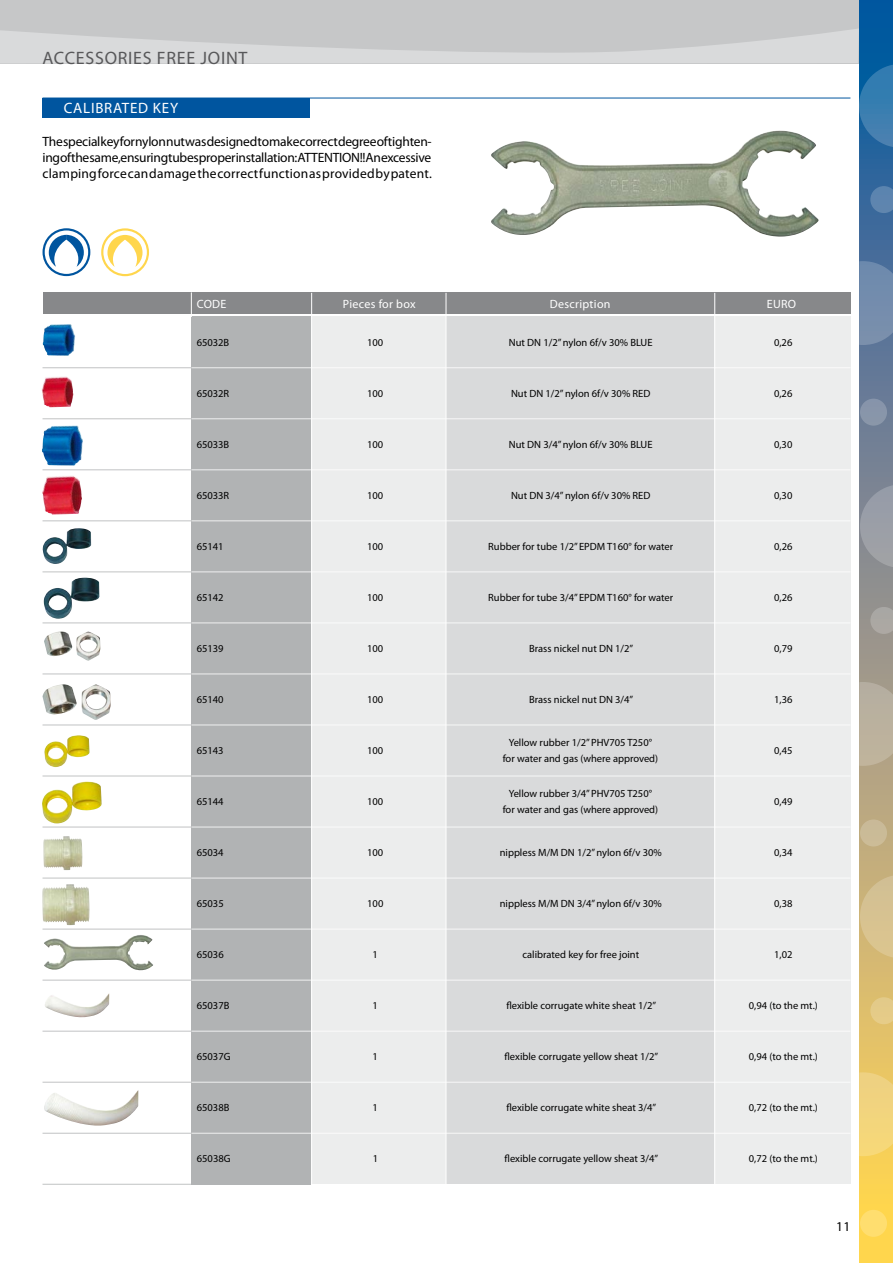
<style>
.page{position:relative;width:893px;height:1263px;background:#fff}
.page>*{position:absolute;margin:0;border:0;box-sizing:border-box;transform-origin:0 0}
.t1{font:18px "Myriad Pro";letter-spacing:.04em;color:#58585a}
.t2{font:15px "Myriad Pro";letter-spacing:.05em;color:#fff}
.t3{font:13.5px/16.2px "Myriad Pro";letter-spacing:.015em;color:#000;text-align:justify}
.t4{font:12px "Myriad Pro";letter-spacing:.025em;color:#fff}
.t5{font:10.5px/16.5px "Myriad Pro";color:#000;text-align:center}
</style>
<div class="page">
<div style="left:0;top:0;width:893px;height:64px;background:#c6c7c8"></div>
<svg style="left:0;top:29px;width:859px;height:34px;fill:#d9dadb"></svg>
<svg style="left:859px;top:0;width:34px;height:1263px"></svg>
<svg style="left:859px;top:64px;width:34px;height:84px"></svg>
<svg style="left:870px;top:186px;width:23px;height:27px"></svg>
<svg style="left:859px;top:261px;width:34px;height:84px"></svg>
<div style="left:860px;top:399px;width:27px;height:27px;background:#8895aa;border-radius:50%"></div>
<svg style="left:870px;top:607px;width:23px;height:27px"></svg>
<svg style="left:860px;top:484px;width:33px;height:84px"></svg>
<svg style="left:859px;top:682px;width:34px;height:84px"></svg>
<div style="left:860px;top:819px;width:27px;height:27px;background:#cabb97;border-radius:50%"></div>
<svg style="left:870px;top:997px;width:23px;height:27px"></svg>
<svg style="left:860px;top:874px;width:33px;height:84px"></svg>
<svg style="left:859px;top:1072px;width:34px;height:84px"></svg>
<div style="left:860px;top:1210px;width:27px;height:27px;background:#ffde6f;border-radius:50%"></div>
<div style="left:191px;top:316px;width:659px;height:868px;background:#eceded"></div>
<div style="left:191px;top:316px;width:120px;height:868px;background:#b1b3b4"></div>
<div style="left:43px;top:98px;width:267px;height:20px;background:#00559f"></div>
<div style="left:43px;top:228px;width:47px;height:48px;border:2px solid #00559f;border-radius:50%"></div>
<svg style="left:49px;top:235px;width:35px;height:32px"></svg>
<hr style="left:43px;top:98px;width:807px;height:1px;background:#00559f">
<div style="left:43px;top:293px;width:807px;height:21px;background:#87888a"></div>
<div style="left:446px;top:316px;width:268px;height:868px;background:#d9dadb"></div>
<hr style="left:311px;top:293px;width:1px;height:891px;background:#fff">
<hr style="left:446px;top:293px;width:1px;height:891px;background:#fff">
<hr style="left:714px;top:293px;width:1px;height:891px;background:#fff">
<svg style="left:191px;top:292px;width:1px;height:25px"></svg>
<div style="left:101px;top:228px;width:48px;height:48px;border:2px solid #ffd64d;border-radius:50%"></div>
<svg style="left:107px;top:235px;width:36px;height:32px"></svg>
<hr style="left:191px;top:367px;width:659px;height:1px;background:#fff">
<hr style="left:191px;top:418px;width:659px;height:1px;background:#fff">
<hr style="left:191px;top:470px;width:659px;height:1px;background:#fff">
<hr style="left:191px;top:521px;width:659px;height:1px;background:#fff">
<hr style="left:191px;top:572px;width:659px;height:1px;background:#fff">
<hr style="left:191px;top:623px;width:659px;height:1px;background:#fff">
<hr style="left:191px;top:674px;width:659px;height:1px;background:#fff">
<hr style="left:191px;top:725px;width:659px;height:1px;background:#fff">
<hr style="left:191px;top:776px;width:659px;height:1px;background:#fff">
<hr style="left:191px;top:827px;width:659px;height:1px;background:#fff">
<hr style="left:191px;top:878px;width:659px;height:1px;background:#fff">
<hr style="left:191px;top:929px;width:659px;height:1px;background:#fff">
<hr style="left:191px;top:980px;width:659px;height:1px;background:#fff">
<hr style="left:191px;top:1031px;width:659px;height:1px;background:#fff">
<hr style="left:191px;top:1082px;width:659px;height:1px;background:#fff">
<hr style="left:191px;top:1133px;width:659px;height:1px;background:#fff">
<hr style="left:43px;top:367px;width:148px;height:1px;background:#b1b3b4">
<hr style="left:43px;top:418px;width:148px;height:1px;background:#b1b3b4">
<hr style="left:43px;top:470px;width:148px;height:1px;background:#b1b3b4">
<hr style="left:43px;top:521px;width:148px;height:1px;background:#b1b3b4">
<hr style="left:43px;top:572px;width:148px;height:1px;background:#b1b3b4">
<hr style="left:43px;top:623px;width:148px;height:1px;background:#b1b3b4">
<hr style="left:43px;top:674px;width:148px;height:1px;background:#b1b3b4">
<hr style="left:43px;top:725px;width:148px;height:1px;background:#b1b3b4">
<hr style="left:43px;top:776px;width:148px;height:1px;background:#b1b3b4">
<hr style="left:43px;top:827px;width:148px;height:1px;background:#b1b3b4">
<hr style="left:43px;top:878px;width:148px;height:1px;background:#b1b3b4">
<hr style="left:43px;top:929px;width:148px;height:1px;background:#b1b3b4">
<hr style="left:43px;top:980px;width:148px;height:1px;background:#b1b3b4">
<hr style="left:43px;top:1031px;width:148px;height:1px;background:#b1b3b4">
<hr style="left:43px;top:1082px;width:148px;height:1px;background:#b1b3b4">
<hr style="left:43px;top:1133px;width:148px;height:1px;background:#b1b3b4">
<hr style="left:43px;top:1184px;width:148px;height:1px;background:#b1b3b4">
<img style="left:43px;top:324px;width:33px;height:32px">
<img style="left:42px;top:425px;width:41px;height:41px">
<img style="left:41px;top:376px;width:33px;height:31px">
<img style="left:42px;top:476px;width:40px;height:38px">
<img style="left:42px;top:528px;width:49px;height:36px">
<img style="left:43px;top:578px;width:57px;height:41px">
<img style="left:44px;top:631px;width:56px;height:30px">
<img style="left:42px;top:684px;width:69px;height:36px">
<img style="left:44px;top:735px;width:46px;height:32px">
<img style="left:42px;top:781px;width:60px;height:42px">
<img style="left:43px;top:836px;width:39px;height:34px">
<img style="left:42px;top:884px;width:48px;height:41px">
<img style="left:44px;top:935px;width:109px;height:36px">
<img style="left:45px;top:993px;width:64px;height:25px">
<img style="left:44px;top:1090px;width:94px;height:36px">
<img style="left:491px;top:131px;width:328px;height:106px">
<h1 class="t1" style="left:43px;top:47px;width:207px">ACCESSORIES FREE JOINT</h1>
<h2 class="t2" style="left:64px;top:99px;width:116px">CALIBRATED KEY</h2>
<p class="t3" style="left:43px;top:133px;width:391px">The special key for nylon nut was designed to make correct degree of tighten&shy;ing of the same,ensuring tubes proper installation: ATTENTION!! An excessive clamping force can damage the correct function as provided by patent.</p>
<p class="t4" style="left:343px;top:297px;width:74px">Pieces for box</p>
<p class="t4" style="left:767px;top:297px;width:31px">EURO</p>
<p class="t4" style="left:197px;top:297px;width:31px">CODE</p>
<p class="t5" style="left:197px;top:334px;width:34px">65032B</p>
<p class="t5" style="left:367px;top:334px;width:18px">100</p>
<p class="t5" style="left:509px;top:334px;width:145px">Nut DN 1/2” nylon 6f/v 30% BLUE</p>
<p class="t5" style="left:774px;top:334px;width:20px">0,26</p>
<p class="t4" style="left:550px;top:297px;width:62px">Description</p>
<p class="t5" style="left:197px;top:385px;width:34px">65032R</p>
<p class="t5" style="left:367px;top:385px;width:18px">100</p>
<p class="t5" style="left:511px;top:385px;width:141px">Nut DN 1/2” nylon 6f/v 30% RED</p>
<p class="t5" style="left:774px;top:385px;width:20px">0,26</p>
<p class="t5" style="left:197px;top:436px;width:34px">65033B</p>
<p class="t5" style="left:367px;top:436px;width:18px">100</p>
<p class="t5" style="left:509px;top:436px;width:145px">Nut DN 3/4” nylon 6f/v 30% BLUE</p>
<p class="t5" style="left:774px;top:436px;width:20px">0,30</p>
<p class="t5" style="left:197px;top:487px;width:34px">65033R</p>
<p class="t5" style="left:367px;top:487px;width:18px">100</p>
<p class="t5" style="left:511px;top:487px;width:141px">Nut DN 3/4” nylon 6f/v 30% RED</p>
<p class="t5" style="left:774px;top:487px;width:20px">0,30</p>
<p class="t5" style="left:197px;top:538px;width:28px">65141</p>
<p class="t5" style="left:367px;top:538px;width:18px">100</p>
<p class="t5" style="left:488px;top:538px;width:186px">Rubber for tube 1/2” EPDM T160° for water</p>
<p class="t5" style="left:774px;top:538px;width:20px">0,26</p>
<p class="t5" style="left:197px;top:589px;width:28px">65142</p>
<p class="t5" style="left:367px;top:589px;width:18px">100</p>
<p class="t5" style="left:488px;top:589px;width:186px">Rubber for tube 3/4” EPDM T160° for water</p>
<p class="t5" style="left:774px;top:589px;width:20px">0,26</p>
<p class="t5" style="left:197px;top:640px;width:28px">65139</p>
<p class="t5" style="left:367px;top:640px;width:18px">100</p>
<p class="t5" style="left:529px;top:640px;width:106px">Brass nickel nut DN 1/2”</p>
<p class="t5" style="left:774px;top:640px;width:20px">0,79</p>
<p class="t5" style="left:197px;top:691px;width:28px">65140</p>
<p class="t5" style="left:367px;top:691px;width:18px">100</p>
<p class="t5" style="left:529px;top:691px;width:106px">Brass nickel nut DN 3/4”</p>
<p class="t5" style="left:774px;top:691px;width:20px">1,36</p>
<p class="t5" style="left:503px;top:734px;width:157px">Yellow rubber 1/2” PHV705 T250° for water and gas (where approved)</p>
<p class="t5" style="left:503px;top:785px;width:157px">Yellow rubber 3/4” PHV705 T250° for water and gas (where approved)</p>
<p class="t5" style="left:197px;top:742px;width:28px">65143</p>
<p class="t5" style="left:367px;top:742px;width:18px">100</p>
<p class="t5" style="left:774px;top:742px;width:20px">0,45</p>
<p class="t5" style="left:197px;top:793px;width:28px">65144</p>
<p class="t5" style="left:367px;top:793px;width:18px">100</p>
<p class="t5" style="left:774px;top:793px;width:20px">0,49</p>
<p class="t5" style="left:197px;top:844px;width:28px">65034</p>
<p class="t5" style="left:367px;top:844px;width:18px">100</p>
<p class="t5" style="left:500px;top:844px;width:164px">nippless M/M DN 1/2” nylon 6f/v 30%</p>
<p class="t5" style="left:774px;top:844px;width:20px">0,34</p>
<p class="t5" style="left:197px;top:895px;width:28px">65035</p>
<p class="t5" style="left:367px;top:895px;width:18px">100</p>
<p class="t5" style="left:500px;top:895px;width:164px">nippless M/M DN 3/4” nylon 6f/v 30%</p>
<p class="t5" style="left:774px;top:895px;width:20px">0,38</p>
<p class="t5" style="left:197px;top:946px;width:28px">65036</p>
<p class="t5" style="left:373px;top:946px;width:7px">1</p>
<p class="t5" style="left:522px;top:946px;width:118px">calibrated key for free joint</p>
<p class="t5" style="left:774px;top:946px;width:20px">1,02</p>
<p class="t5" style="left:197px;top:997px;width:34px">65037B</p>
<p class="t5" style="left:373px;top:997px;width:7px">1</p>
<p class="t5" style="left:506px;top:997px;width:151px">flexible corrugate white sheat 1/2”</p>
<p class="t5" style="left:749px;top:997px;width:71px">0,94 (to the mt.)</p>
<p class="t5" style="left:197px;top:1048px;width:35px">65037G</p>
<p class="t5" style="left:373px;top:1048px;width:7px">1</p>
<p class="t5" style="left:504px;top:1048px;width:155px">flexible corrugate yellow sheat 1/2”</p>
<p class="t5" style="left:749px;top:1048px;width:71px">0,94 (to the mt.)</p>
<p class="t5" style="left:197px;top:1099px;width:34px">65038B</p>
<p class="t5" style="left:373px;top:1099px;width:7px">1</p>
<p class="t5" style="left:506px;top:1099px;width:151px">flexible corrugate white sheat 3/4”</p>
<p class="t5" style="left:749px;top:1099px;width:71px">0,72 (to the mt.)</p>
<p class="t5" style="left:197px;top:1150px;width:35px">65038G</p>
<p class="t5" style="left:373px;top:1150px;width:7px">1</p>
<p class="t5" style="left:504px;top:1150px;width:155px">flexible corrugate yellow sheat 3/4”</p>
<p class="t5" style="left:749px;top:1150px;width:71px">0,72 (to the mt.)</p>
<p class="t3" style="left:836px;top:1218px;width:16px">11</p>
</div>
